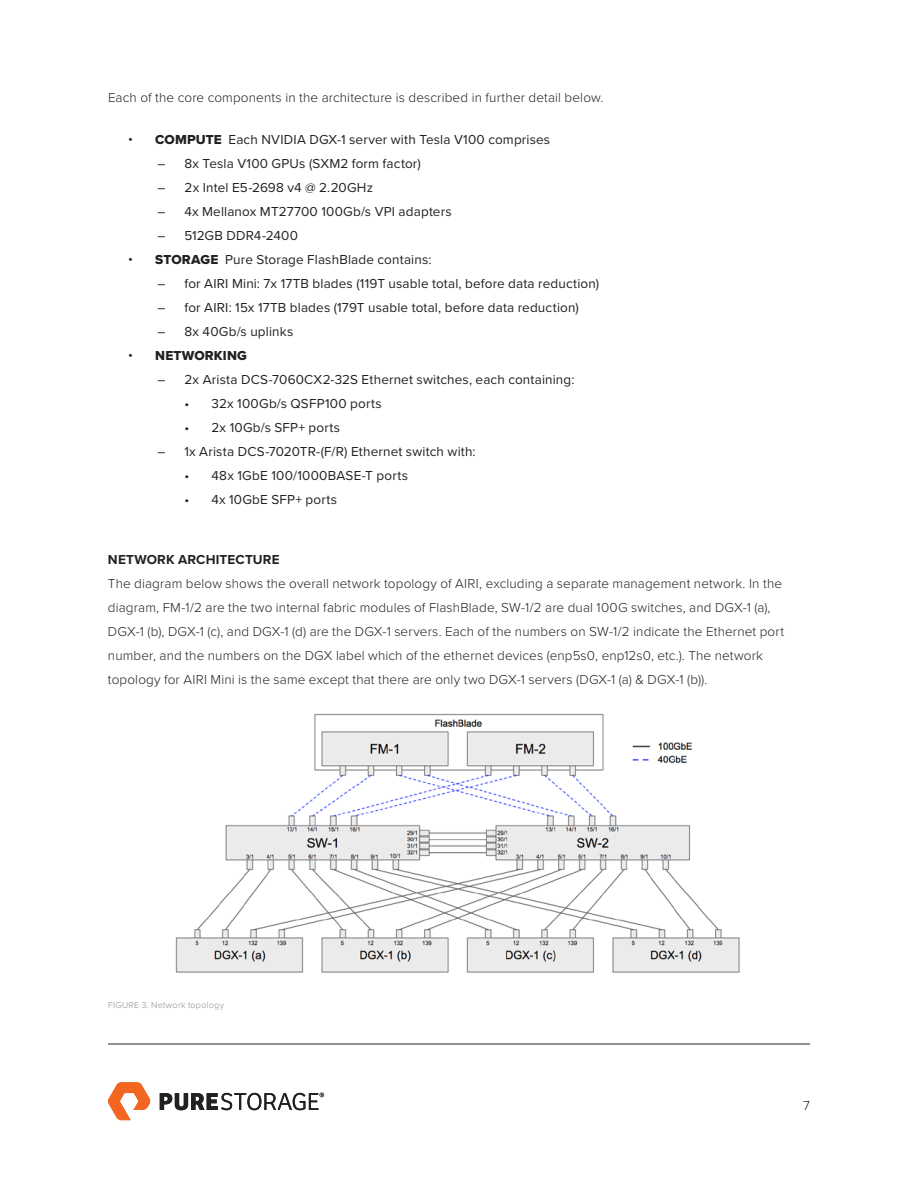
<style>
.page{position:relative;width:918px;height:1188px;background:#fff}
.page>*{position:absolute;margin:0;border:0;box-sizing:border-box;transform-origin:0 0}
.t1{font:300 13.5px/24px "Proxima Nova";letter-spacing:.01em;color:#212121}
.t2{font:13.5px "Proxima Nova";letter-spacing:.015em;color:#212121}
.t3{font:700 13.5px "Proxima Nova";letter-spacing:.015em;color:#212121}
.t4{font:13.5px "Proxima Nova Extrabld";letter-spacing:.015em;color:#212121}
.t5{font:300 9px "Proxima Nova";letter-spacing:.03em;color:#8b8d90}
.s1{font-family:"Proxima Nova Extrabld"}
.s2{font-family:"Proxima Nova"}
</style>
<div class="page">
<img style="left:175px;top:713px;width:565px;height:260px">
<svg style="left:108px;top:1082px;width:43px;height:38px"></svg>
<svg style="left:160px;top:1093px;width:164px;height:17px"></svg>
<hr style="left:108px;top:1044px;width:702px;height:1px;background:#212121">
<p class="t1" style="left:108px;top:86px;width:497px">Each of the core components in the architecture is described in further detail below.</p>
<p class="t2" style="left:128px;top:131px;width:423px">• <span class="s1">COMPUTE</span> Each NVIDIA DGX-1 server with Tesla V100 comprises</p>
<p class="t2" style="left:158px;top:155px;width:265px">– 8x Tesla V100 GPUs (SXM2 form factor)</p>
<p class="t2" style="left:158px;top:179px;width:217px">– 2x Intel E5-2698 v4 @ 2.20GHz</p>
<p class="t2" style="left:158px;top:203px;width:296px">– 4x Mellanox MT27700 100Gb/s VPI adapters</p>
<p class="t2" style="left:158px;top:227px;width:142px">– 512GB DDR4-2400</p>
<p class="t2" style="left:128px;top:251px;width:305px">• <span class="s1">STORAGE</span> Pure Storage FlashBlade contains:</p>
<p class="t2" style="left:157px;top:275px;width:443px">– for AIRI Mini: 7x 17TB blades (119T usable total, before data reduction)</p>
<p class="t2" style="left:157px;top:299px;width:423px">– for AIRI: 15x 17TB blades (179T usable total, before data reduction)</p>
<p class="t2" style="left:157px;top:323px;width:137px">– 8x 40Gb/s uplinks</p>
<p class="t4" style="left:128px;top:345px;width:120px"><span class="s2">•</span> NETWORKING</p>
<p class="t2" style="left:157px;top:371px;width:418px">– 2x Arista DCS-7060CX2-32S Ethernet switches, each containing:</p>
<p class="t2" style="left:184px;top:395px;width:199px">• 32x 100Gb/s QSFP100 ports</p>
<p class="t2" style="left:184px;top:419px;width:157px">• 2x 10Gb/s SFP+ ports</p>
<p class="t2" style="left:157px;top:443px;width:320px">– 1x Arista DCS-7020TR-(F/R) Ethernet switch with:</p>
<p class="t2" style="left:184px;top:467px;width:225px">• 48x 1GbE 100/1000BASE-T ports</p>
<p class="t2" style="left:184px;top:491px;width:154px">• 4x 10GbE SFP+ ports</p>
<p class="t3" style="left:108px;top:549px;width:173px">NETWORK ARCHITECTURE</p>
<p class="t1" style="left:108px;top:572px;width:678px">The diagram below shows the overall network topology of AIRI, excluding a separate management network. In the diagram, FM-1/2 are the two internal fabric modules of FlashBlade, SW-1/2 are dual 100G switches, and DGX-1 (a), DGX-1 (b), DGX-1 (c), and DGX-1 (d) are the DGX-1 servers. Each of the numbers on SW-1/2 indicate the Ethernet port number, and the numbers on the DGX label which of the ethernet devices (enp5s0, enp12s0, etc.). The network topology for AIRI Mini is the same except that there are only two DGX-1 servers (DGX-1 (a) &amp; DGX-1 (b)).</p>
<p class="t5" style="left:108px;top:1000px;width:118px">FIGURE 3. Network topology</p>
<p class="t1" style="left:803px;top:1094px;width:8px">7</p>
</div>
